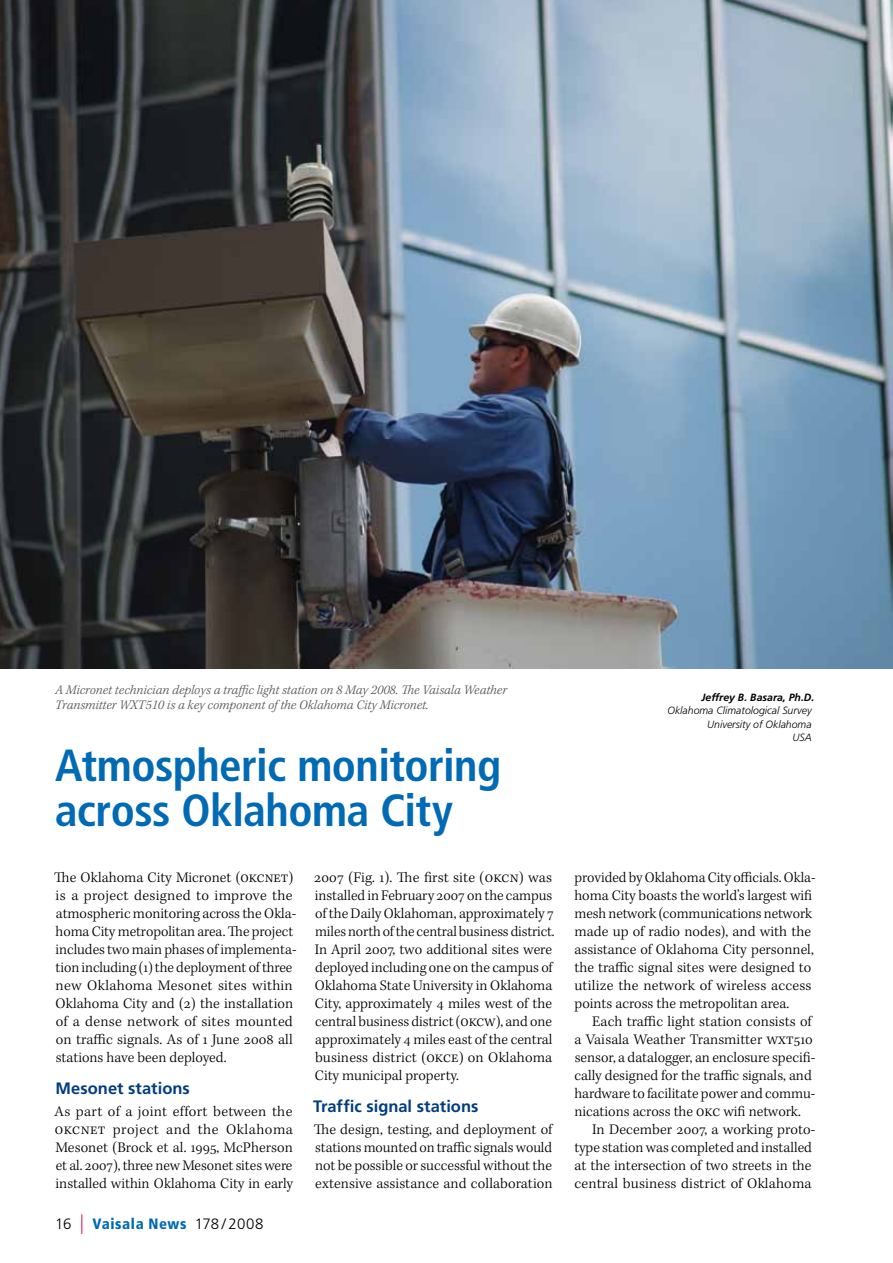
<style>
.page{position:relative;width:893px;height:1263px;background:#fff}
.page>*{position:absolute;margin:0;border:0;box-sizing:border-box;transform-origin:0 0}
.t1{font:700 condensed 45px/45px "Frutiger LT Std";letter-spacing:-.015em;color:#006ab5}
.t2{font:700 16.5px "Frutiger LT Std";color:#003d80}
.t3{font:300 15px/18px "Kepler Std";color:#000}
.t4{font:900 condensed 15px "Frutiger LT Std";letter-spacing:.04em;color:#006ab5}
.t5{font:italic 300 13.5px/15px "Kepler Std";color:#575656}
.t6{font:italic 300 10.5px/13.5px "Frutiger LT Std";color:#000;text-align:right}
.t7{font:italic 700 10.5px "Frutiger LT Std";color:#000}
.s1{font-weight:300;font-stretch:normal;color:#000}
.s2{font-weight:300;font-size:19.5px;color:#e51346}
</style>
<div class="page">
<img style="left:0;top:0;width:893px;height:668px">
<p class="t5" style="left:55px;top:682px;width:453px">A Micronet technician deploys a traffic light station on 8 May 2008. The Vaisala Weather<br>Transmitter WXT510 is a key component of the Oklahoma City Micronet.</p>
<h1 class="t1" style="left:55px;top:743px;width:447px">Atmospheric monitoring across Oklahoma City</h1>
<p class="t3" style="left:54px;top:869px;width:244px">The Oklahoma City Micronet (OKCNET) is a project designed to improve the atmospheric monitoring across the Okla&shy;homa City metropolitan area. The project includes two main phases of implementa&shy;tion including (1) the deployment of three new Oklahoma Mesonet sites within Oklahoma City and (2) the installation of a dense network of sites mounted on traffic signals. As of 1 June 2008 all stations have been deployed.</p>
<p class="t2" style="left:56px;top:1078px;width:136px">Mesonet stations</p>
<p class="t3" style="left:55px;top:1103px;width:240px;text-align:justify">As part of a joint effort between the OKCNET project and the Oklahoma Mesonet (Brock et al. 1995, McPherson et al. 2007), three new Mesonet sites were installed within Oklahoma City in early</p>
<p class="t4" style="left:55px;top:1215px;width:210px"><span class="s1">16</span> <span class="s2">|</span> Vaisala News <span class="s1">178 / 2008</span></p>
<p class="t3" style="left:314px;top:869px;width:242px">2007 (Fig. 1). The first site (OKCN) was installed in February 2007 on the campus of the Daily Oklahoman, approximately 7 miles north of the central business district.<br>In April 2007, two additional sites were deployed including one on the campus of Oklahoma State University in Oklahoma City, approximately 4 miles west of the central business district (OKCW), and one approximately 4 miles east of the central business district (OKCE) on Oklahoma City municipal property.</p>
<p class="t2" style="left:313px;top:1096px;width:167px">Traffic signal stations</p>
<p class="t3" style="left:314px;top:1121px;width:240px;text-align:justify">The design, testing, and deployment of stations mounted on traffic signals would not be possible or successful without the extensive assistance and collaboration</p>
<p class="t7" style="left:701px;top:691px;width:115px">Jeffrey B. Basara, Ph.D.</p>
<p class="t6" style="left:667px;top:704px;width:146px">Oklahoma Climatological Survey<br>University of Oklahoma<br>USA</p>
<p class="t3" style="left:574px;top:869px;width:243px">provided by Oklahoma City officials. Okla&shy;homa City boasts the world’s largest wifi mesh network (communications network made up of radio nodes), and with the assistance of Oklahoma City personnel, the traffic signal sites were designed to utilize the network of wireless access points across the metropolitan area.</p>
<p class="t3" style="left:592px;top:1013px;width:221px">Each traffic light station consists of</p>
<p class="t3" style="left:575px;top:1031px;width:240px">a Vaisala Weather Transmitter WXT510</p>
<p class="t3" style="left:575px;top:1049px;width:242px">sensor, a datalogger, an enclosure specifi-</p>
<p class="t3" style="left:575px;top:1067px;width:239px">cally designed for the traffic signals, and</p>
<p class="t3" style="left:574px;top:1085px;width:243px">hardware to facilitate power and commu-</p>
<p class="t3" style="left:574px;top:1103px;width:228px">nications across the OKC wifi network.</p>
<p class="t3" style="left:592px;top:1121px;width:225px">In December 2007, a working proto-</p>
<p class="t3" style="left:574px;top:1139px;width:239px">type station was completed and installed</p>
<p class="t3" style="left:575px;top:1157px;width:238px">at the intersection of two streets in the</p>
<p class="t3" style="left:575px;top:1175px;width:239px">central business district of Oklahoma</p>
</div>
